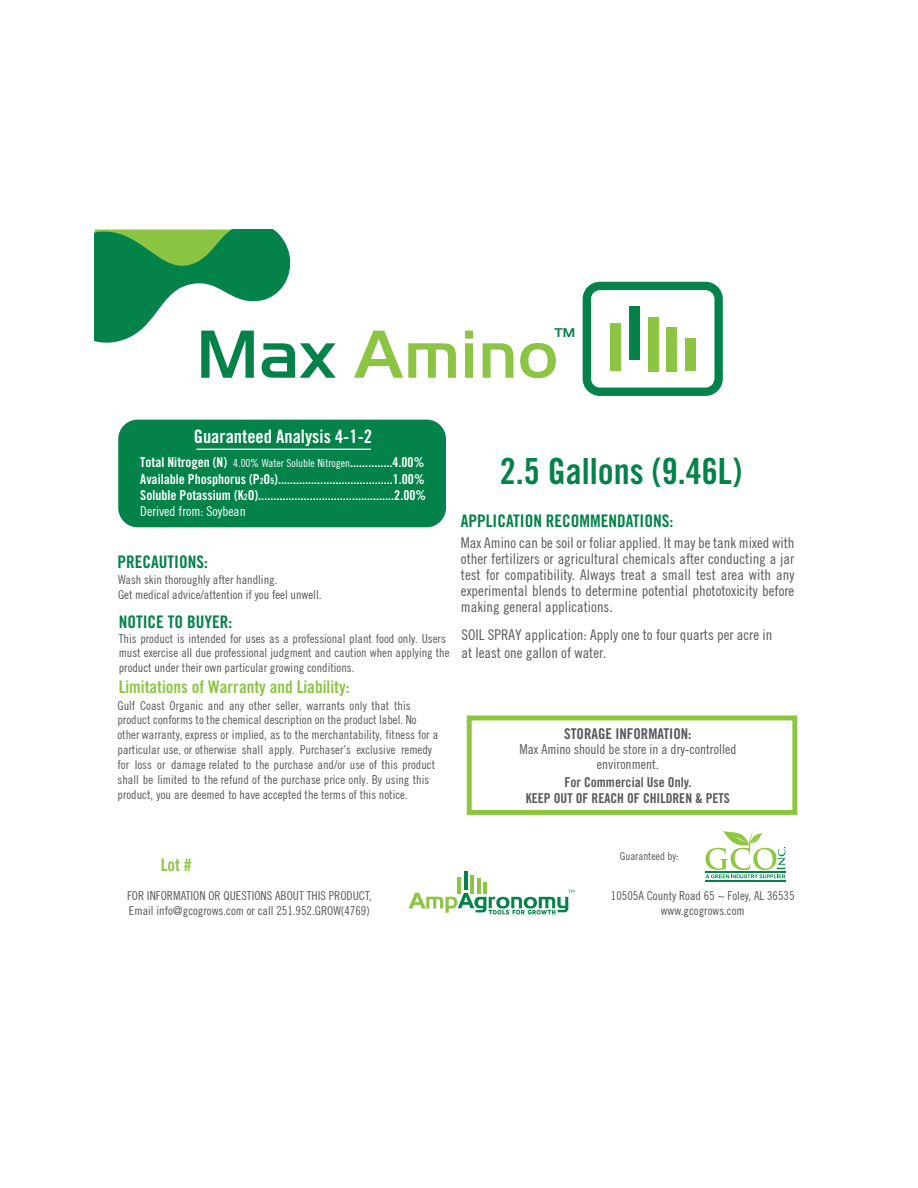
<style>
.page{position:relative;width:918px;height:1188px;background:#fff}
.page>*{position:absolute;margin:0;border:0;box-sizing:border-box;transform-origin:0 0}
.t1{font:500 70.65px "Handel Got D";color:#8bc543}
.t2{font:36px "Trade Gothic Bold Cond Twenty";color:#03824a}
.t3{font:500 23.55px "Handel Got D";color:#03824a}
.t4{font:18.6px "Trade Gothic Bold Cond Twenty";color:#fff}
.t5{font:17.4px "Trade Gothic Bold Cond Twenty";color:#03824a}
.t6{font:17.4px "Trade Gothic Bold Cond Twenty";color:#8bc543}
.t7{font:condensed 14.85px/16px "Trade Gothic No.18";color:#57585a;text-align:justify}
.t8{font:14.85px "Trade Gothic Bold Cond Twenty";color:#57585a}
.t9{font:13.65px/16.4px "Trade Gothic Bold Cond Twenty";color:#fff}
.t10{font:condensed 13.65px/14.9px "Trade Gothic No.18";color:#57585a;text-align:center}
.t11{font:13.65px/16.4px "Trade Gothic Bold Cond Twenty";color:#57585a;text-align:center}
.t12{font:condensed 13.65px "Trade Gothic No.18";color:#fff}
.t13{font:condensed 12.45px/14.9px "Trade Gothic No.18";color:#57585a}
.t14{font:condensed 11.1px "Trade Gothic No.18";color:#57585a}
.s1{color:#03824a}
.s2{font-family:"Trade Gothic No.18";font-stretch:condensed;font-size:11.1px}
.s3{font-size:8.7px}
</style>
<div class="page">
<div style="left:118px;top:420px;width:328px;height:107px;background:#03824a;border-radius:19px"></div>
<div style="left:467px;top:715px;width:330px;height:100px;border:5px solid #8bc63e"></div>
<hr style="left:464px;top:871px;width:4px;height:19px;background:#03824a">
<hr style="left:471px;top:875px;width:3px;height:19px;background:#8bc543">
<hr style="left:477px;top:878px;width:4px;height:16px;background:#8bc543">
<hr style="left:483px;top:883px;width:4px;height:11px;background:#8bc543">
<hr style="left:457px;top:877px;width:4px;height:17px;background:#8bc543">
<svg style="left:409px;top:890px;width:165px;height:24px"></svg>
<svg style="left:706px;top:831px;width:79px;height:47px"></svg>
<hr style="left:705px;top:871px;width:81px;height:2px;background:#03824a">
<hr style="left:705px;top:880px;width:81px;height:1px;background:#03824a">
<svg style="left:95px;top:230px;width:196px;height:113px"></svg>
<svg style="left:583px;top:282px;width:140px;height:114px"></svg>
<hr style="left:196px;top:449px;width:175px;height:1px;background:#fff">
<h1 class="t1" style="left:196px;top:314px;width:363px"><span class="s1">Max</span> Amino</h1>
<h3 class="t3" style="left:554px;top:323px;width:22px">™</h3>
<h3 class="t4" style="left:194px;top:425px;width:180px">Guaranteed Analysis 4-1-2</h3>
<p class="t9" style="left:140px;top:454px;width:287px">Total Nitrogen (N) <span class="s2">4.00% Water Soluble Nitrogen</span>..............4.00%<br>Available Phosphorus (P<span class="s3">2</span>O<span class="s3">5</span>)......................................1.00%<br>Soluble Potassium (K<span class="s3">2</span>O).............................................2.00%</p>
<p class="t12" style="left:140px;top:503px;width:107px">Derived from: Soybean</p>
<h3 class="t5" style="left:117px;top:551px;width:92px">PRECAUTIONS:</h3>
<p class="t13" style="left:118px;top:572px;width:205px">Wash skin thoroughly after handling.<br>Get medical advice/attention if you feel unwell.</p>
<h3 class="t5" style="left:119px;top:611px;width:115px">NOTICE TO BUYER:</h3>
<p class="t13" style="left:119px;top:631px;width:332px">This product is intended for uses as a professional plant food only. Users must exercise all due professional judgment and caution when applying the product under their own particular growing conditions.</p>
<h3 class="t6" style="left:119px;top:676px;width:232px">Limitations of Warranty and Liability:</h3>
<p class="t13" style="left:117px;top:698px;width:322px">Gulf Coast Organic and any other seller, warrants only that this product conforms to the chemical description on the product label. No other warranty, express or implied, as to the merchantability, fitness for a particular use, or otherwise shall apply. Purchaser’s exclusive remedy for loss or damage related to the purchase and/or use of this product shall be limited to the refund of the purchase price only. By using this product, you are deemed to have accepted the terms of this notice.</p>
<h2 class="t2" style="left:500px;top:449px;width:244px">2.5 Gallons (9.46L)</h2>
<h3 class="t5" style="left:461px;top:511px;width:214px">APPLICATION RECOMMENDATIONS:</h3>
<p class="t7" style="left:461px;top:534px;width:335px">Max Amino can be soil or foliar applied. It may be tank mixed with other fertilizers or agricultural chemicals after conducting a jar test for compatibility. Always treat a small test area with any experimental blends to determine potential phototoxicity before making general applications.</p>
<p class="t7" style="left:461px;top:626px;width:312px;line-height:17.9px">SOIL SPRAY application: Apply one to four quarts per acre in at least one gallon of water.</p>
<p class="t8" style="left:564px;top:725px;width:129px">STORAGE INFORMATION:</p>
<p class="t10" style="left:519px;top:741px;width:219px">Max Amino should be store in a dry-controlled environment.</p>
<p class="t11" style="left:526px;top:774px;width:206px">For Commercial Use Only.<br>KEEP OUT OF REACH OF CHILDREN &amp; PETS</p>
<h3 class="t6" style="left:161px;top:854px;width:32px">Lot #</h3>
<p class="t13" style="left:127px;top:888px;width:246px">FOR INFORMATION OR QUESTIONS ABOUT THIS PRODUCT,<br>Email info@gcogrows.com or call 251.952.GROW(4769)</p>
<p class="t14" style="left:620px;top:850px;width:60px">Guaranteed by:</p>
<p class="t13" style="left:611px;top:888px;width:185px;text-align:center">10505A County Road 65 ~ Foley, AL 36535 www.gcogrows.com</p>
</div>
